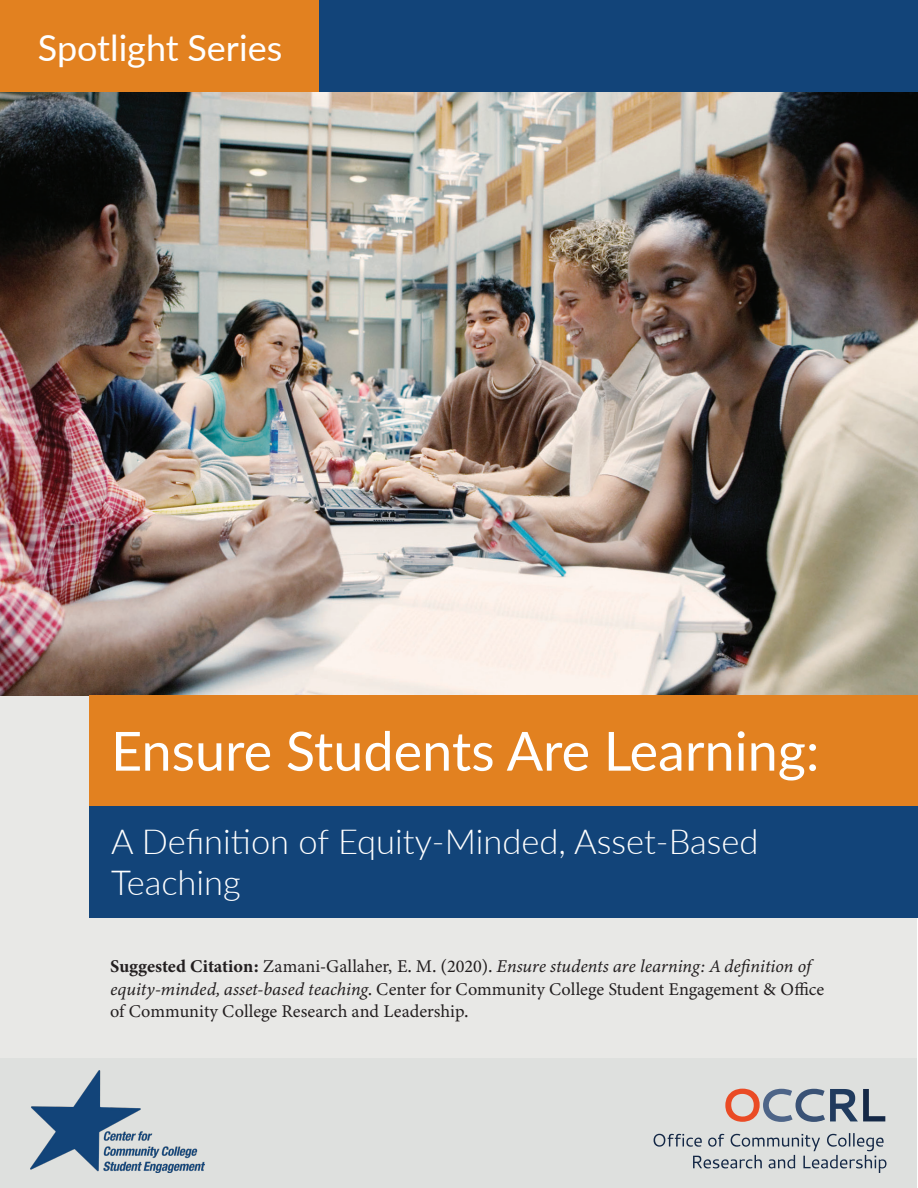
<style>
.page{position:relative;width:918px;height:1188px;background:#fff}
.page>*{position:absolute;margin:0;border:0;box-sizing:border-box;transform-origin:0 0}
.t1{font:54px "Lato";color:#fff}
.t2{font:36px "Lato";color:#fff}
.t3{font:300 34.5px/41.4px "Lato";color:#fff}
.t4{font:18px/22.5px "Minion Variable Concept";color:#231f20}
.s1{font-style:italic}
</style>
<div class="page">
<div style="left:0;top:289px;width:916px;height:899px;background:#e8e8e6"></div>
<div style="left:0;top:1058px;width:916px;height:130px;background:#dee0de"></div>
<img style="left:30px;top:1071px;width:174px;height:102px">
<svg style="left:654px;top:1133px;width:232px;height:40px"></svg>
<svg style="left:725px;top:1089px;width:160px;height:33px"></svg>
<div style="left:0;top:0;width:320px;height:94px;background:#e28120"></div>
<div style="left:320px;top:0;width:598px;height:94px;background:#124479"></div>
<img style="left:0;top:93px;width:918px;height:602px">
<div style="left:89px;top:695px;width:829px;height:112px;background:#e28120"></div>
<div style="left:89px;top:806px;width:829px;height:112px;background:#124479"></div>
<p class="t2" style="left:38px;top:22px;width:246px">Spotlight Series</p>
<p class="t1" style="left:111px;top:712px;width:710px">Ensure Students Are Learning:</p>
<p class="t3" style="left:111px;top:820px;width:649px">A Definition of Equity-Minded, Asset-Based<br>Teaching</p>
<p class="t4" style="left:110px;top:955px;width:716px">Suggested Citation: Zamani-Gallaher, E. M. (2020). <span class="s1">Ensure students are learning: A definition of equity-minded, asset-based teaching</span>. Center for Community College Student Engagement &amp; Office of Community College Research and Leadership.</p>
</div>
